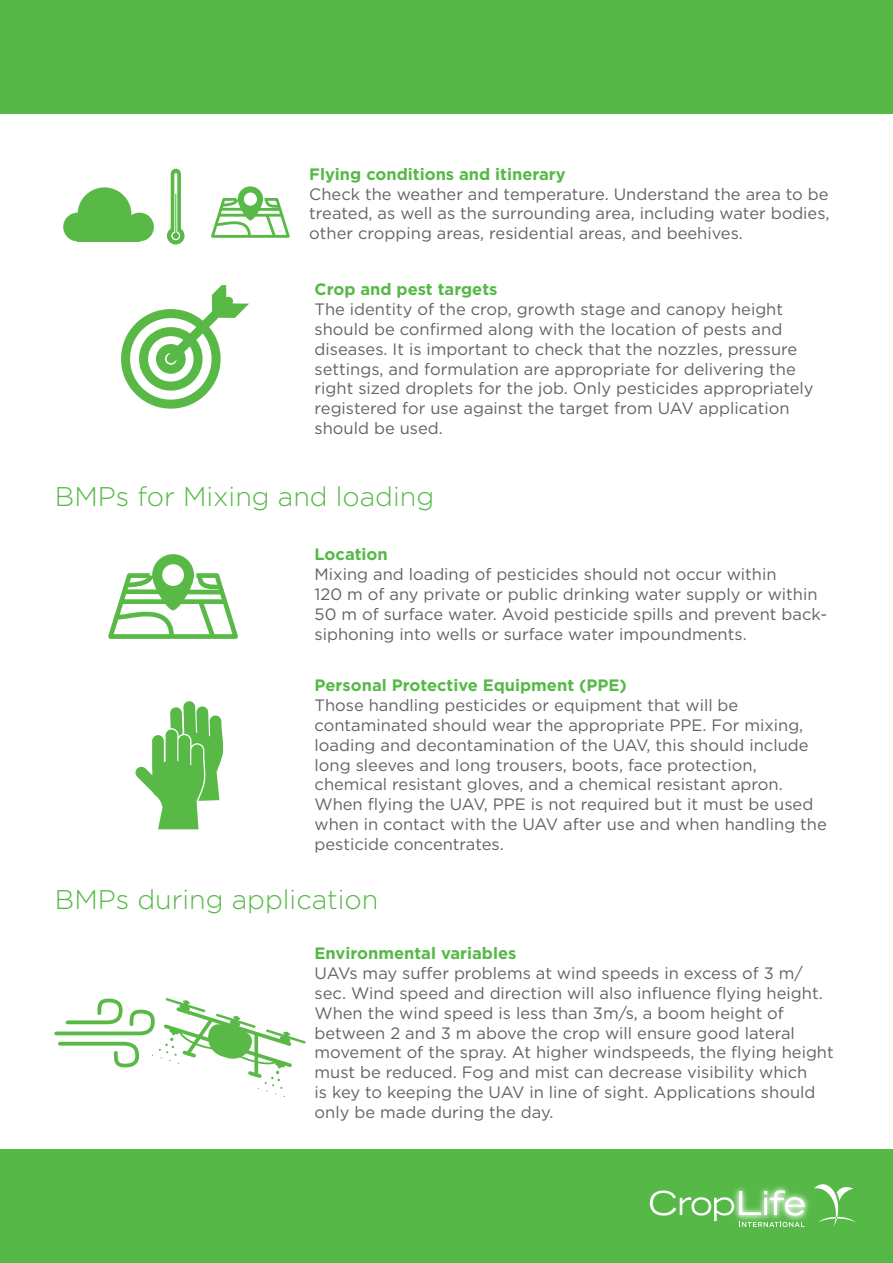
<style>
.page{position:relative;width:893px;height:1263px;background:#fff}
.page>*{position:absolute;margin:0;border:0;box-sizing:border-box;transform-origin:0 0}
.t1{font:300 27px "Gotham";color:#56b947}
.t2{font:16.5px/19.8px "Gotham";color:#636366}
.t3{font:700 16.5px "Gotham";color:#56b947}
</style>
<div class="page">
<div style="left:78px;top:187px;width:53px;height:54px;background:#58b947;border-radius:50%"></div>
<div style="left:125px;top:213px;width:29px;height:28px;background:#58b947;border-radius:50%"></div>
<div style="left:63px;top:213px;width:29px;height:28px;background:#58b947;border-radius:50%"></div>
<div style="left:78px;top:222px;width:62px;height:19px;background:#58b947"></div>
<svg style="left:171px;top:169px;width:10px;height:72px"></svg>
<svg style="left:167px;top:227px;width:18px;height:18px"></svg>
<hr style="left:174px;top:173px;width:3px;height:63px;background:#fff">
<svg style="left:171px;top:231px;width:9px;height:9px"></svg>
<div style="left:237px;top:186px;width:27px;height:35px;background:#58b947;border-radius:13px"></div>
<div style="left:236px;top:185px;width:29px;height:37px;border:2px solid #fff;border-radius:13px"></div>
<svg style="left:244px;top:192px;width:13px;height:14px"></svg>
<svg style="left:211px;top:195px;width:79px;height:43px"></svg>
<hr style="left:175px;top:194px;width:1px;height:42px;background:#58b947">
<svg style="left:173px;top:233px;width:6px;height:6px"></svg>
<div style="left:0;top:1150px;width:893px;height:113px;background:#56b947"></div>
<img style="left:736px;top:1186px;width:73px;height:31px">
<svg style="left:814px;top:1184px;width:41px;height:43px"></svg>
<svg style="left:650px;top:1190px;width:155px;height:37px"></svg>
<div style="left:0;top:0;width:893px;height:113px;background:#56b947"></div>
<svg style="left:121px;top:285px;width:128px;height:124px"></svg>
<div style="left:151px;top:553px;width:44px;height:59px;background:#58b947;border-radius:22px"></div>
<div style="left:150px;top:552px;width:46px;height:61px;border:3px solid #fff;border-radius:22px"></div>
<svg style="left:162px;top:564px;width:22px;height:22px"></svg>
<svg style="left:108px;top:569px;width:130px;height:70px"></svg>
<svg style="left:135px;top:701px;width:89px;height:129px"></svg>
<svg style="left:54px;top:998px;width:252px;height:99px"></svg>
<p class="t3" style="left:309px;top:163px;width:258px">Flying conditions and itinerary</p>
<p class="t2" style="left:309px;top:183px;width:522px;text-align:justify">Check the weather and temperature. Understand the area to be treated, as well as the surrounding area, including water bodies, other cropping areas, residential areas, and beehives.</p>
<p class="t3" style="left:315px;top:279px;width:184px">Crop and pest targets</p>
<p class="t2" style="left:315px;top:299px;width:501px">The identity of the crop, growth stage and canopy height should be confirmed along with the location of pests and diseases. It is important to check that the nozzles, pressure settings, and formulation are appropriate for delivering the right sized droplets for the job. Only pesticides appropriately registered for use against the target from UAV application should be used.</p>
<h1 class="t1" style="left:55px;top:480px;width:381px">BMPs for Mixing and loading</h1>
<p class="t3" style="left:315px;top:544px;width:75px">Location</p>
<p class="t2" style="left:315px;top:564px;width:514px">Mixing and loading of pesticides should not occur within<br>120 m of any private or public drinking water supply or within 50 m of surface water. Avoid pesticide spills and prevent back&shy;siphoning into wells or surface water impoundments.</p>
<p class="t3" style="left:315px;top:675px;width:314px">Personal Protective Equipment (PPE)</p>
<p class="t2" style="left:315px;top:695px;width:514px">Those handling pesticides or equipment that will be contaminated should wear the appropriate PPE. For mixing, loading and decontamination of the UAV, this should include long sleeves and long trousers, boots, face protection, chemical resistant gloves, and a chemical resistant apron.<br>When flying the UAV, PPE is not required but it must be used when in contact with the UAV after use and when handling the pesticide concentrates.</p>
<h1 class="t1" style="left:55px;top:883px;width:325px">BMPs during application</h1>
<p class="t3" style="left:315px;top:942px;width:203px">Environmental variables</p>
<p class="t2" style="left:315px;top:963px;width:521px">UAVs may suffer problems at wind speeds in excess of 3 m/ sec. Wind speed and direction will also influence flying height.<br>When the wind speed is less than 3m/s, a boom height of between 2 and 3 m above the crop will ensure good lateral movement of the spray. At higher windspeeds, the flying height must be reduced. Fog and mist can decrease visibility which<br>is key to keeping the UAV in line of sight. Applications should only be made during the day.</p>
</div>
